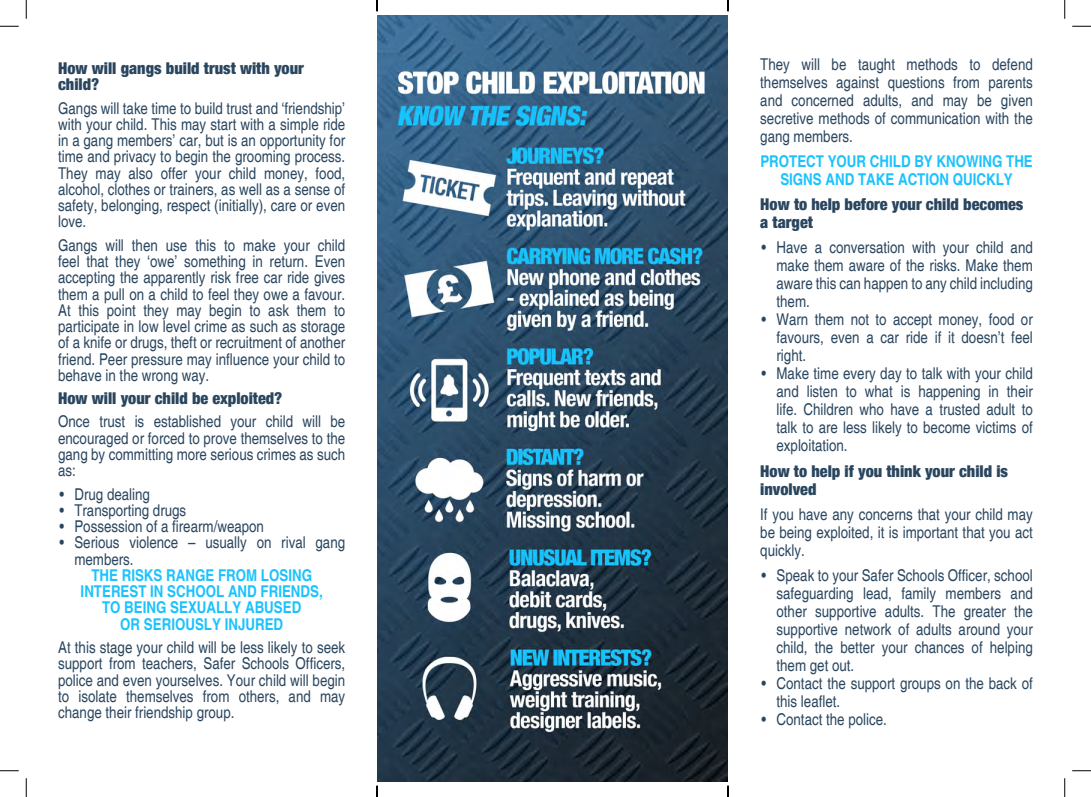
<style>
.page{position:relative;width:1091px;height:797px;background:#fff}
.page>*{position:absolute;margin:0;border:0;box-sizing:border-box;transform-origin:0 0}
.t1{font:condensed 16.25px/16.2px "Helvetica";color:#2a465f;text-align:justify}
.t2{font:700 condensed 16.25px/16.2px "Helvetica";color:#1bc2fd;text-align:center}
.t3{font:900 condensed 16.25px/18px "Helvetica Neue";color:#2a465f}
</style>
<div class="page">
<img style="left:377px;top:16px;width:351px;height:765px">
<svg style="left:0;top:25px;width:19px;height:2px"></svg>
<svg style="left:1072px;top:25px;width:19px;height:2px"></svg>
<svg style="left:0;top:770px;width:19px;height:1px"></svg>
<svg style="left:1072px;top:770px;width:19px;height:1px"></svg>
<svg style="left:25px;top:0;width:2px;height:19px"></svg>
<svg style="left:25px;top:778px;width:2px;height:19px"></svg>
<svg style="left:1064px;top:0;width:1px;height:19px"></svg>
<svg style="left:1064px;top:778px;width:1px;height:19px"></svg>
<svg style="left:376px;top:0;width:2px;height:11px"></svg>
<svg style="left:376px;top:785px;width:2px;height:12px"></svg>
<svg style="left:727px;top:0;width:2px;height:11px"></svg>
<svg style="left:727px;top:785px;width:2px;height:12px"></svg>
<p class="t3" style="left:58px;top:59px;width:247px;line-height:16.2px">How will gangs build trust with your child?</p>
<p class="t1" style="left:58px;top:100px;width:289px">Gangs will take time to build trust and ‘friendship’ with your child. This may start with a simple ride in a gang members’ car, but is an opportunity for time and privacy to begin the grooming process.<br>They may also offer your child money, food, alcohol, clothes or trainers, as well as a sense of safety, belonging, respect (initially), care or even love.</p>
<p class="t1" style="left:58px;top:237px;width:289px">Gangs will then use this to make your child feel that they ‘owe’ something in return. Even accepting the apparently risk free car ride gives them a pull on a child to feel they owe a favour.<br>At this point they may begin to ask them to participate in low level crime as such as storage of a knife or drugs, theft or recruitment of another friend. Peer pressure may influence your child to behave in the wrong way.</p>
<p class="t3" style="left:58px;top:388px;width:226px">How will your child be exploited?</p>
<p class="t1" style="left:58px;top:414px;width:289px">Once trust is established your child will be encouraged or forced to prove themselves to the gang by committing more serious crimes as such as:</p>
<p class="t1" style="left:59px;top:486px;width:92px">• Drug dealing</p>
<p class="t1" style="left:59px;top:502px;width:128px">• Transporting drugs</p>
<p class="t1" style="left:59px;top:518px;width:206px">• Possession of a firearm/weapon</p>
<p class="t1" style="left:74px;top:534px;width:272px;text-indent:-15px">• Serious violence – usually on rival gang members.</p>
<p class="t2" style="left:81px;top:567px;width:244px">THE RISKS RANGE FROM LOSING<br>INTEREST IN SCHOOL AND FRIENDS,</p>
<p class="t2" style="left:102px;top:599px;width:201px">TO BEING SEXUALLY ABUSED</p>
<p class="t2" style="left:120px;top:616px;width:164px">OR SERIOUSLY INJURED</p>
<p class="t1" style="left:58px;top:639px;width:289px">At this stage your child will be less likely to seek support from teachers, Safer Schools Officers, police and even yourselves. Your child will begin to isolate themselves from others, and may change their friendship group.</p>
<p class="t1" style="left:760px;top:55px;width:274px;line-height:18px">They will be taught methods to defend themselves against questions from parents and concerned adults, and may be given secretive methods of communication with the gang members.</p>
<p class="t2" style="left:760px;top:152px;width:274px;line-height:18px">PROTECT YOUR CHILD BY KNOWING THE<br>SIGNS AND TAKE ACTION QUICKLY</p>
<p class="t3" style="left:760px;top:194px;width:265px">How to help before your child becomes a target</p>
<p class="t1" style="left:776px;top:239px;width:258px;line-height:18px;text-indent:-15px">• Have a conversation with your child and make them aware of the risks. Make them aware this can happen to any child including them.</p>
<p class="t1" style="left:776px;top:311px;width:258px;line-height:18px;text-indent:-15px">• Warn them not to accept money, food or favours, even a car ride if it doesn’t feel right.</p>
<p class="t1" style="left:776px;top:365px;width:258px;line-height:18px;text-indent:-15px">• Make time every day to talk with your child and listen to what is happening in their life. Children who have a trusted adult to talk to are less likely to become victims of exploitation.</p>
<p class="t3" style="left:760px;top:461px;width:249px">How to help if you think your child is involved</p>
<p class="t1" style="left:760px;top:505px;width:274px;line-height:18px">If you have any concerns that your child may be being exploited, it is important that you act quickly.</p>
<p class="t1" style="left:776px;top:566px;width:258px;line-height:18px;text-indent:-15px">• Speak to your Safer Schools Officer, school safeguarding lead, family members and other supportive adults. The greater the supportive network of adults around your child, the better your chances of helping them get out.</p>
<p class="t1" style="left:776px;top:674px;width:258px;line-height:18px;text-indent:-15px">• Contact the support groups on the back of this leaflet.</p>
<p class="t1" style="left:761px;top:711px;width:127px">• Contact the police.</p>
</div>
